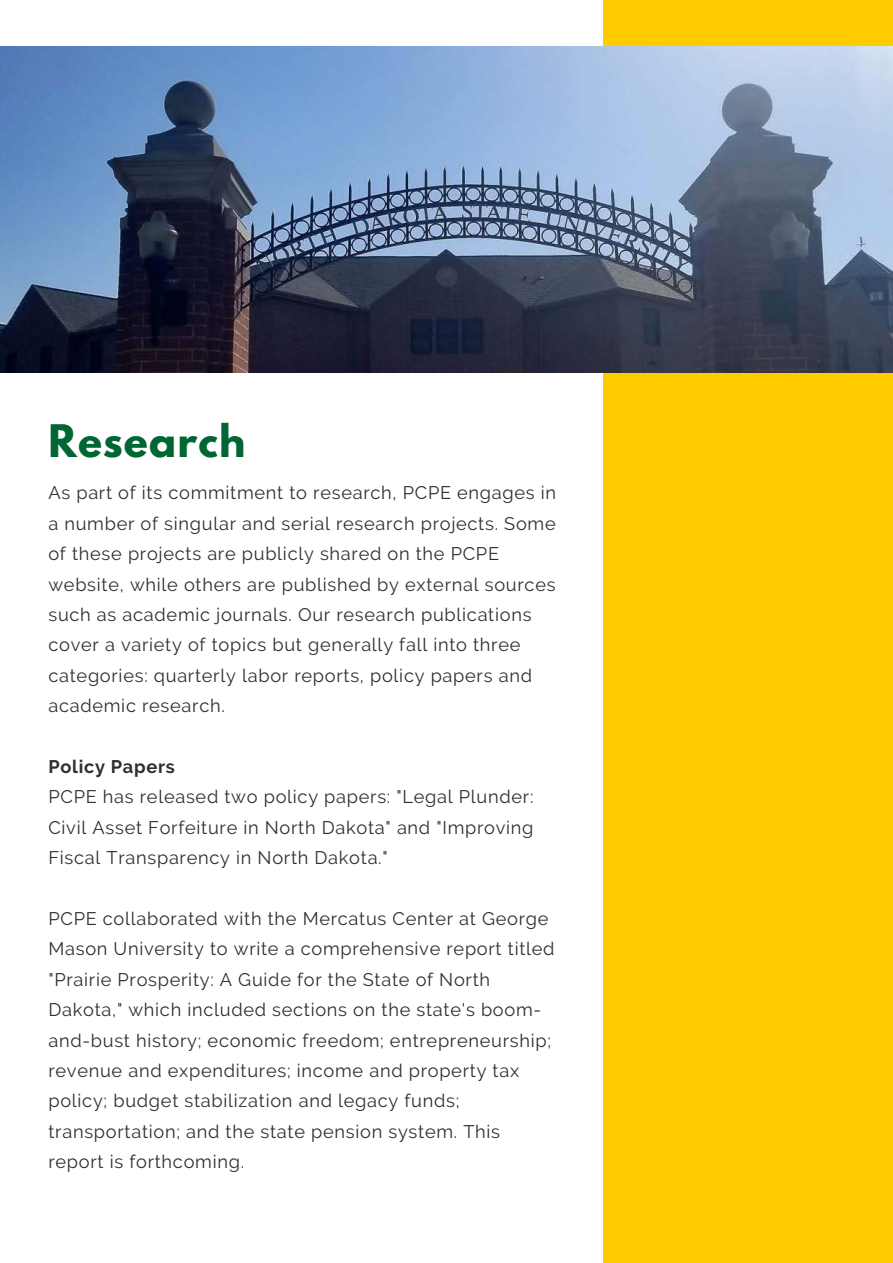
<style>
.page{position:relative;width:893px;height:1263px;background:#fff}
.page>*{position:absolute;margin:0;border:0;box-sizing:border-box;transform-origin:0 0}
.t1{font:700 39.75px "League Spartan";letter-spacing:.03em;color:#063}
.t2{font:18.15px/30.5px "Raleway";letter-spacing:.04em;color:#2f2f2f}
.t3{font:700 18.15px "Raleway";letter-spacing:.04em;color:#2f2f2f}
</style>
<div class="page">
<div style="left:604px;top:0;width:289px;height:1263px;background:#fc0"></div>
<img style="left:0;top:46px;width:893px;height:327px">
<h1 class="t1" style="left:48px;top:421px;width:198px">Research</h1>
<p class="t2" style="left:48px;top:478px;width:509px">As part of its commitment to research, PCPE engages in a number of singular and serial research projects. Some of these projects are publicly shared on the PCPE website, while others are published by external sources such as academic journals. Our research publications cover a variety of topics but generally fall into three categories: quarterly labor reports, policy papers and academic research.</p>
<p class="t3" style="left:48px;top:756px;width:128px">Policy Papers</p>
<p class="t2" style="left:48px;top:782px;width:487px;text-align:justify">PCPE has released two policy papers: "Legal Plunder:<br>Civil Asset Forfeiture in North Dakota" and "Improving Fiscal Transparency in North Dakota."</p>
<p class="t2" style="left:48px;top:903px;width:508px">PCPE collaborated with the Mercatus Center at George Mason University to write a comprehensive report titled "Prairie Prosperity: A Guide for the State of North Dakota," which included sections on the state's boom&shy;and-bust history; economic freedom; entrepreneurship; revenue and expenditures; income and property tax policy; budget stabilization and legacy funds; transportation; and the state pension system. This report is forthcoming.</p>
</div>
